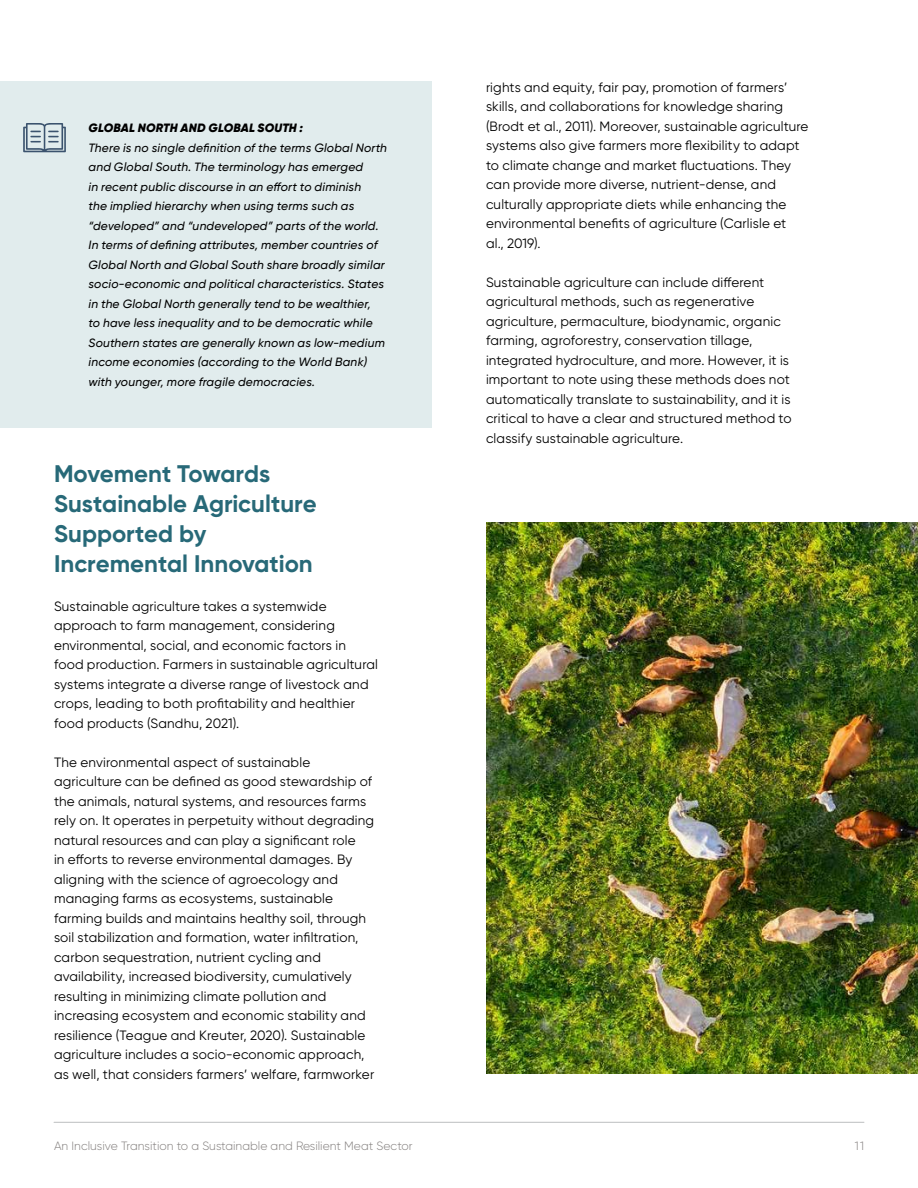
<style>
.page{position:relative;width:918px;height:1188px;background:#fff}
.page>*{position:absolute;margin:0;border:0;box-sizing:border-box;transform-origin:0 0}
.t1{font:700 24px/30px "Gilroy";color:#276978}
.t2{font:13.5px/19.5px "Gilroy";letter-spacing:.015em;color:#000}
.t3{font:italic 500 12px/19.5px "Gilroy";letter-spacing:.015em;color:#000}
.t4{font:300 12px "Gilroy";color:#84807f}
.t5{font:italic 900 12px "Gilroy";letter-spacing:.015em;color:#000}
</style>
<div class="page">
<hr style="left:54px;top:1122px;width:810px;height:1px;background:#bcbec0">
<img style="left:486px;top:523px;width:432px;height:551px">
<div style="left:1px;top:81px;width:431px;height:347px;background:#e1eced"></div>
<svg style="left:23px;top:123px;width:43px;height:29px"></svg>
<p class="t5" style="left:88px;top:120px;width:216px">GLOBAL NORTH AND GLOBAL SOUTH :</p>
<p class="t3" style="left:88px;top:138px;width:300px">There is no single definition of the terms Global North and Global South. The terminology has emerged<br>in recent public discourse in an effort to diminish<br>the implied hierarchy when using terms such as “developed” and “undeveloped” parts of the world.<br>In terms of defining attributes, member countries of Global North and Global South share broadly similar socio-economic and political characteristics. States in the Global North generally tend to be wealthier,<br>to have less inequality and to be democratic while Southern states are generally known as low-medium income economies (according to the World Bank) with younger, more fragile democracies.</p>
<h1 class="t1" style="left:54px;top:458px;width:264px">Movement Towards<br>Sustainable Agriculture<br>Supported by<br>Incremental Innovation</h1>
<p class="t2" style="left:54px;top:596px;width:326px">Sustainable agriculture takes a systemwide approach to farm management, considering environmental, social, and economic factors in food production. Farmers in sustainable agricultural systems integrate a diverse range of livestock and crops, leading to both profitability and healthier food products (Sandhu, 2021).</p>
<p class="t2" style="left:54px;top:752px;width:322px">The environmental aspect of sustainable agriculture can be defined as good stewardship of the animals, natural systems, and resources farms rely on. It operates in perpetuity without degrading natural resources and can play a significant role<br>in efforts to reverse environmental damages. By aligning with the science of agroecology and managing farms as ecosystems, sustainable farming builds and maintains healthy soil, through soil stabilization and formation, water infiltration, carbon sequestration, nutrient cycling and availability, increased biodiversity, cumulatively resulting in minimizing climate pollution and increasing ecosystem and economic stability and resilience (Teague and Kreuter, 2020). Sustainable agriculture includes a socio-economic approach, as well, that considers farmers’ welfare, farmworker</p>
<p class="t2" style="left:486px;top:77px;width:324px">rights and equity, fair pay, promotion of farmers’ skills, and collaborations for knowledge sharing (Brodt et al., 2011). Moreover, sustainable agriculture systems also give farmers more flexibility to adapt to climate change and market fluctuations. They can provide more diverse, nutrient-dense, and culturally appropriate diets while enhancing the environmental benefits of agriculture (Carlisle et<br>al., 2019).</p>
<p class="t2" style="left:486px;top:272px;width:307px">Sustainable agriculture can include different agricultural methods, such as regenerative agriculture, permaculture, biodynamic, organic farming, agroforestry, conservation tillage, integrated hydroculture, and more. However, it is important to note using these methods does not automatically translate to sustainability, and it is critical to have a clear and structured method to classify sustainable agriculture.</p>
<p class="t4" style="left:54px;top:1138px;width:360px">An Inclusive Transition to a Sustainable and Resilient Meat Sector</p>
<p class="t4" style="left:855px;top:1138px;width:11px">11</p>
</div>
